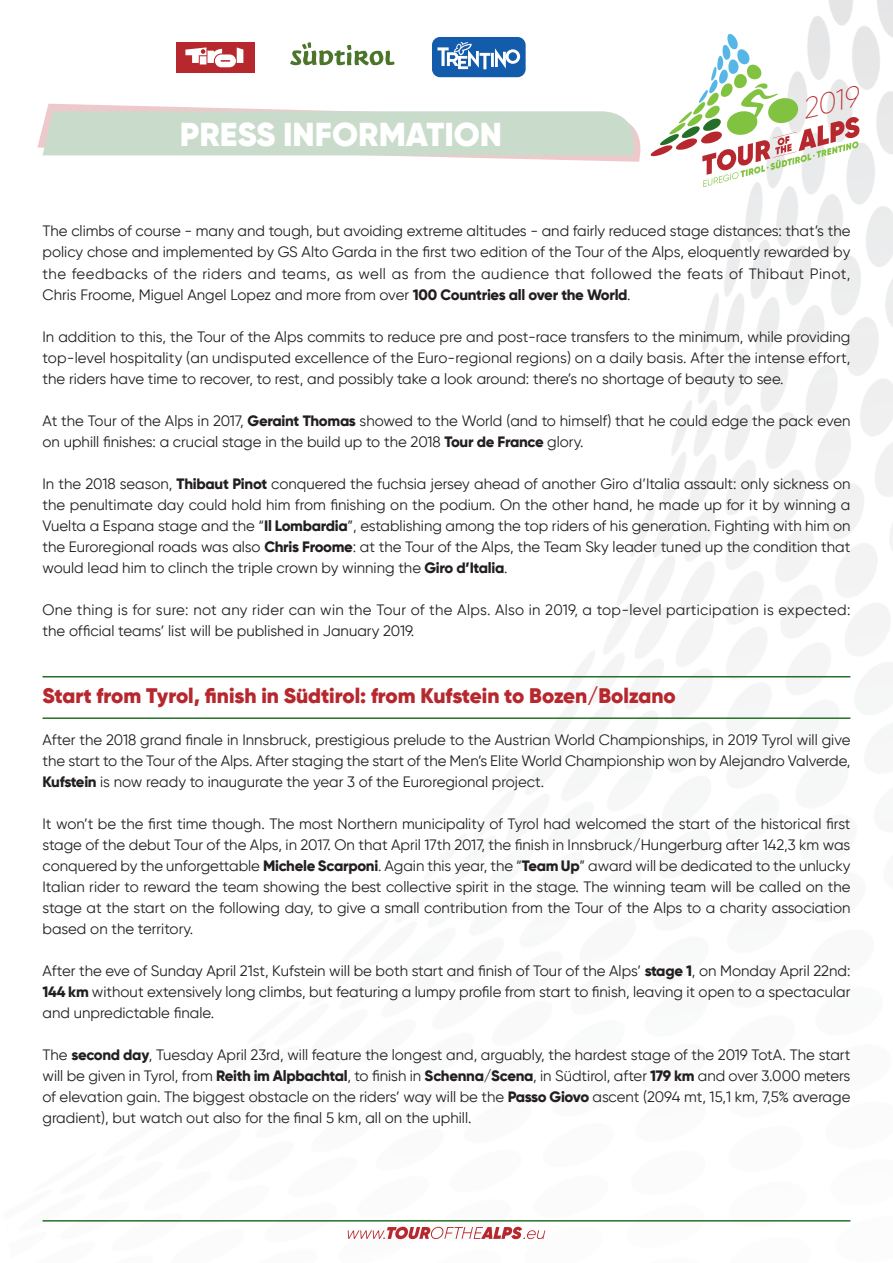
<style>
.page{position:relative;width:893px;height:1263px;background:#fff}
.page>*{position:absolute;margin:0;border:0;box-sizing:border-box;transform-origin:0 0}
.t1{font:900 33px "Vetta";color:#fff}
.t2{font:italic 200 28.5px "Vetta";color:#b7282e}
.t3{font:900 21px "Vetta";color:#b7282e}
.t4{font:15px/21px "Vetta";color:#231f20;text-align:justify}
.s1{font-weight:800}
</style>
<div class="page">
<svg style="left:348px;top:1226px;width:197px;height:14px"></svg>
<hr style="left:43px;top:1220px;width:807px;height:1px;background:#257029">
<hr style="left:43px;top:676px;width:807px;height:1px;background:#257029">
<hr style="left:43px;top:717px;width:807px;height:2px;background:#257029">
<svg style="left:37px;top:33px;width:822px;height:154px"></svg>
<p class="t1" style="left:180px;top:114px;width:324px">PRESS INFORMATION</p>
<h2 class="t2" style="left:798px;top:92px;width:59px;rotate:-13deg">2019</h2>
<p class="t4" style="left:43px;top:221px;width:809px">The climbs of course - many and tough, but avoiding extreme altitudes - and fairly reduced stage distances: that’s the policy chose and implemented by GS Alto Garda in the first two edition of the Tour of the Alps, eloquently rewarded by the feedbacks of the riders and teams, as well as from the audience that followed the feats of Thibaut Pinot, Chris Froome, Miguel Angel Lopez and more from over <span class="s1">100 Countries all over the World</span>.</p>
<p class="t4" style="left:43px;top:326px;width:809px">In addition to this, the Tour of the Alps commits to reduce pre and post-race transfers to the minimum, while providing top-level hospitality (an undisputed excellence of the Euro-regional regions) on a daily basis. After the intense effort, the riders have time to recover, to rest, and possibly take a look around: there’s no shortage of beauty to see.</p>
<p class="t4" style="left:43px;top:410px;width:809px">At the Tour of the Alps in 2017, <span class="s1">Geraint Thomas</span> showed to the World (and to himself) that he could edge the pack even on uphill finishes: a crucial stage in the build up to the 2018 <span class="s1">Tour de France</span> glory.</p>
<p class="t4" style="left:43px;top:473px;width:809px">In the 2018 season, <span class="s1">Thibaut Pinot</span> conquered the fuchsia jersey ahead of another Giro d’Italia assault: only sickness on the penultimate day could hold him from finishing on the podium. On the other hand, he made up for it by winning a Vuelta a Espana stage and the “<span class="s1">Il Lombardia</span>”, establishing among the top riders of his generation. Fighting with him on the Euroregional roads was also <span class="s1">Chris Froome</span>: at the Tour of the Alps, the Team Sky leader tuned up the condition that would lead him to clinch the triple crown by winning the <span class="s1">Giro d’Italia</span>.</p>
<p class="t4" style="left:43px;top:599px;width:809px">One thing is for sure: not any rider can win the Tour of the Alps. Also in 2019, a top-level participation is expected: the official teams’ list will be published in January 2019.</p>
<p class="t3" style="left:43px;top:682px;width:635px">Start from Tyrol, finish in Südtirol: from Kufstein to Bozen/Bolzano</p>
<p class="t4" style="left:43px;top:729px;width:809px">After the 2018 grand finale in Innsbruck, prestigious prelude to the Austrian World Championships, in 2019 Tyrol will give the start to the Tour of the Alps. After staging the start of the Men’s Elite World Championship won by Alejandro Valverde, <span class="s1">Kufstein</span> is now ready to inaugurate the year 3 of the Euroregional project.</p>
<p class="t4" style="left:43px;top:813px;width:809px">It won’t be the first time though. The most Northern municipality of Tyrol had welcomed the start of the historical first stage of the debut Tour of the Alps, in 2017. On that April 17th 2017, the finish in Innsbruck/Hungerburg after 142,3 km was conquered by the unforgettable <span class="s1">Michele Scarponi</span>. Again this year, the “<span class="s1">Team Up</span>” award will be dedicated to the unlucky Italian rider to reward the team showing the best collective spirit in the stage. The winning team will be called on the stage at the start on the following day, to give a small contribution from the Tour of the Alps to a charity association based on the territory.</p>
<p class="t4" style="left:43px;top:960px;width:809px">After the eve of Sunday April 21st, Kufstein will be both start and finish of Tour of the Alps’ <span class="s1">stage 1</span>, on Monday April 22nd:<br><span class="s1">144 km</span> without extensively long climbs, but featuring a lumpy profile from start to finish, leaving it open to a spectacular and unpredictable finale.</p>
<p class="t4" style="left:43px;top:1044px;width:809px">The <span class="s1">second day</span>, Tuesday April 23rd, will feature the longest and, arguably, the hardest stage of the 2019 TotA. The start will be given in Tyrol, from <span class="s1">Reith im Alpbachtal</span>, to finish in <span class="s1">Schenna/Scena</span>, in Südtirol, after <span class="s1">179 km</span> and over 3.000 meters of elevation gain. The biggest obstacle on the riders’ way will be the <span class="s1">Passo Giovo</span> ascent (2094 mt, 15,1 km, 7,5% average gradient), but watch out also for the final 5 km, all on the uphill.</p>
</div>
